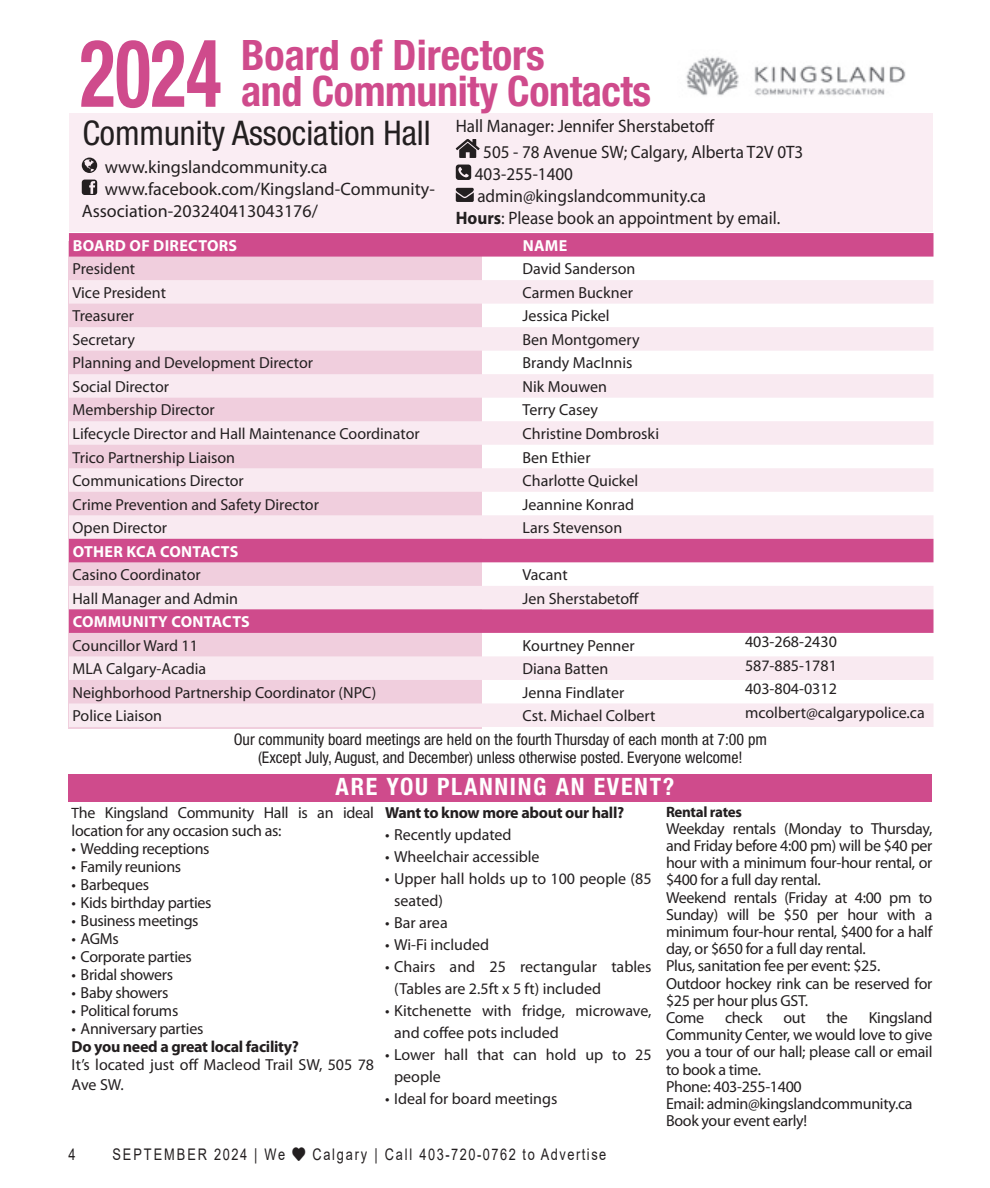
<style>
.page{position:relative;width:990px;height:1188px;background:#fff}
.page>*{position:absolute;margin:0;border:0;box-sizing:border-box;transform-origin:0 0}
.t1{font:700 condensed 94px "Helvetica Neue LT Std";color:#cf4b8c;scale:.79 1}
.t2{font:700 condensed 42px "Helvetica Neue LT Std";letter-spacing:-.01em;color:#cf4b8c}
.t3{font:condensed 34px "Helvetica Neue LT Std";color:#231f20}
.In_Around_title{font:700 condensed 24px "Helvetica Neue LT Std";letter-spacing:.07em;color:#fff}
.t4{font:18px "Myriad Pro";color:#231f20;scale:.95 1}
.t5{font:18px/22px "Myriad Pro";color:#231f20}
.Body_text{font:16px/17.2px "Myriad Pro";letter-spacing:-.005em;color:#231f20}
.Body_text-2{font:condensed 16px/18px "Helvetica Neue LT Std";color:#231f20;text-align:center}
.Body_text-3{font:700 16px "Myriad Pro";letter-spacing:-.02em;color:#231f20}
.t6{font:700 16px "Myriad Pro";letter-spacing:.02em;color:#fff}
.t7{font:16px "Arial";letter-spacing:.12em;color:#231f20;scale:.8 1}
.t8{font:700 15px "Myriad Pro";letter-spacing:-.02em;color:#231f20}
.s1{font-weight:700}
.s2{font-size:15px}
</style>
<div class="page">
<div style="left:68px;top:241px;width:414px;height:487px;background:#f0cedd"></div>
<svg style="left:69px;top:233px;width:865px;height:24px"></svg>
<svg style="left:69px;top:280px;width:865px;height:447px;fill:#f9eaf1"></svg>
<svg style="left:69px;top:539px;width:865px;height:94px"></svg>
<div style="left:69px;top:113px;width:864px;height:119px;background:#faedf3"></div>
<svg style="left:82px;top:158px;width:15px;height:15px"></svg>
<svg style="left:82px;top:180px;width:15px;height:15px"></svg>
<svg style="left:456px;top:139px;width:24px;height:19px"></svg>
<svg style="left:456px;top:165px;width:15px;height:15px"></svg>
<svg style="left:456px;top:188px;width:18px;height:14px"></svg>
<div style="left:68px;top:774px;width:864px;height:28px;background:#cf4b8c"></div>
<img style="left:686px;top:56px;width:220px;height:40px">
<p class="t1" style="left:80px;top:16px;width:181px">2024</p>
<p class="t2" style="left:241px;top:29px;width:305px">Board of Directors</p>
<p class="t2" style="left:241px;top:65px;width:411px">and Community Contacts</p>
<p class="t3" style="left:82px;top:113px;width:350px">Community Association Hall</p>
<p class="t5" style="left:105px;top:156px;width:224px">www.kingslandcommunity.ca</p>
<p class="t5" style="left:82px;top:178px;width:355px;text-indent:23px">www.facebook.com/Kingsland-Community-<br>Association-203240413043176/</p>
<p class="t4" style="left:456px;top:115px;width:274px">Hall Manager: Jennifer Sherstabetoff</p>
<p class="t4" style="left:483px;top:141px;width:338px">505 - 78 Avenue SW; Calgary, Alberta T2V 0T3</p>
<p class="t4" style="left:475px;top:163px;width:105px">403-255-1400</p>
<p class="t4" style="left:477px;top:185px;width:242px">admin@kingslandcommunity.ca</p>
<p class="t4" style="left:456px;top:207px;width:343px"><span class="s1">Hours</span>: Please book an appointment by email.</p>
<p class="t6" style="left:73px;top:235px;width:166px">BOARD OF DIRECTORS</p>
<p class="t6" style="left:523px;top:235px;width:46px">NAME</p>
<p class="Body_text" style="left:73px;top:260px;width:64px">President</p>
<p class="Body_text" style="left:523px;top:260px;width:114px">David Sanderson</p>
<p class="Body_text" style="left:73px;top:284px;width:95px">Vice President</p>
<p class="Body_text" style="left:523px;top:284px;width:112px">Carmen Buckner</p>
<p class="Body_text" style="left:73px;top:307px;width:63px">Treasurer</p>
<p class="Body_text" style="left:523px;top:307px;width:89px">Jessica Pickel</p>
<p class="Body_text" style="left:73px;top:331px;width:64px">Secretary</p>
<p class="Body_text" style="left:523px;top:331px;width:119px">Ben Montgomery</p>
<p class="Body_text" style="left:73px;top:354px;width:242px">Planning and Development Director</p>
<p class="Body_text" style="left:523px;top:354px;width:112px">Brandy MacInnis</p>
<p class="Body_text" style="left:73px;top:378px;width:98px">Social Director</p>
<p class="Body_text" style="left:523px;top:378px;width:86px">Nik Mouwen</p>
<p class="Body_text" style="left:73px;top:401px;width:144px">Membership Director</p>
<p class="Body_text" style="left:523px;top:401px;width:77px">Terry Casey</p>
<p class="Body_text" style="left:73px;top:425px;width:349px">Lifecycle Director and Hall Maintenance Coordinator</p>
<p class="Body_text" style="left:523px;top:425px;width:138px">Christine Dombroski</p>
<p class="Body_text" style="left:73px;top:448px;width:164px">Trico Partnership Liaison</p>
<p class="Body_text" style="left:523px;top:448px;width:70px">Ben Ethier</p>
<p class="Body_text" style="left:73px;top:472px;width:173px">Communications Director</p>
<p class="Body_text" style="left:523px;top:472px;width:117px">Charlotte Quickel</p>
<p class="Body_text" style="left:73px;top:495px;width:248px">Crime Prevention and Safety Director</p>
<p class="Body_text" style="left:523px;top:495px;width:113px">Jeannine Konrad</p>
<p class="Body_text" style="left:73px;top:519px;width:96px">Open Director</p>
<p class="Body_text" style="left:523px;top:519px;width:101px">Lars Stevenson</p>
<p class="t6" style="left:73px;top:541px;width:167px">OTHER KCA CONTACTS</p>
<p class="Body_text" style="left:73px;top:566px;width:130px">Casino Coordinator</p>
<p class="Body_text" style="left:523px;top:566px;width:47px">Vacant</p>
<p class="Body_text" style="left:73px;top:589px;width:167px">Hall Manager and Admin</p>
<p class="Body_text" style="left:523px;top:589px;width:118px">Jen Sherstabetoff</p>
<p class="t6" style="left:73px;top:611px;width:179px">COMMUNITY CONTACTS</p>
<p class="Body_text" style="left:73px;top:636px;width:127px">Councillor Ward 11</p>
<p class="Body_text" style="left:523px;top:636px;width:114px">Kourtney Penner</p>
<p class="Body_text" style="left:745px;top:633px;width:93px">403-268-2430</p>
<p class="Body_text" style="left:73px;top:660px;width:135px">MLA Calgary-Acadia</p>
<p class="Body_text" style="left:523px;top:660px;width:87px">Diana Batten</p>
<p class="Body_text" style="left:745px;top:656px;width:93px">587-885-1781</p>
<p class="Body_text" style="left:73px;top:683px;width:305px">Neighborhood Partnership Coordinator (NPC)</p>
<p class="Body_text" style="left:523px;top:683px;width:103px">Jenna Findlater</p>
<p class="Body_text" style="left:745px;top:680px;width:93px">403-804-0312</p>
<p class="Body_text" style="left:73px;top:707px;width:91px">Police Liaison</p>
<p class="Body_text" style="left:523px;top:707px;width:135px">Cst. Michael Colbert</p>
<p class="Body_text" style="left:745px;top:703px;width:181px">mcolbert@calgarypolice.ca</p>
<p class="Body_text-2" style="left:234px;top:731px;width:535px">Our community board meetings are held on the fourth Thursday of each month at 7:00 pm (Except July, August, and December) unless otherwise posted. Everyone welcome!</p>
<p class="In_Around_title" style="left:336px;top:772px;width:340px">ARE YOU PLANNING AN EVENT?</p>
<p class="Body_text" style="left:72px;top:803px;width:304px;line-height:18px"><span class="s2">T</span>he Kingsland Community Hall is an ideal location for any occasion such as:</p>
<p class="Body_text" style="left:72px;top:840px;width:139px">• Wedding receptions</p>
<p class="Body_text" style="left:72px;top:858px;width:111px">• Family reunions</p>
<p class="Body_text" style="left:72px;top:876px;width:79px">• Barbeques</p>
<p class="Body_text" style="left:72px;top:894px;width:141px">• Kids birthday parties</p>
<p class="Body_text" style="left:72px;top:912px;width:128px">• Business meetings</p>
<p class="Body_text" style="left:72px;top:930px;width:49px">• AGMs</p>
<p class="Body_text" style="left:72px;top:948px;width:122px">• Corporate parties</p>
<p class="Body_text" style="left:72px;top:966px;width:103px">• Bridal showers</p>
<p class="Body_text" style="left:72px;top:984px;width:98px">• Baby showers</p>
<p class="Body_text" style="left:72px;top:1002px;width:108px">• Political forums</p>
<p class="Body_text" style="left:72px;top:1020px;width:133px">• Anniversary parties</p>
<p class="Body_text-3" style="left:72px;top:1036px;width:229px">Do you need a great local facility?</p>
<p class="Body_text" style="left:72px;top:1054px;width:304px;line-height:20px">It’s located just off Macleod Trail SW, 505 78<br>Ave SW.</p>
<p class="t8" style="left:666px;top:802px;width:77px">Rental rates</p>
<p class="Body_text" style="left:666px;top:820px;width:268px">Weekday rentals (Monday to Thursday, and Friday before 4:00 pm) will be $40 per hour with a minimum four-hour rental, or $400 for a full day rental.<br>Weekend rentals (Friday at 4:00 pm to<br>Sunday) will be $50 per hour with a minimum four-hour rental, $400 for a half day, or $650 for a full day rental.<br>Plus, sanitation fee per event: $25.<br>Outdoor hockey rink can be reserved for $25 per hour plus GST.<br>Come</p>
<p class="Body_text-3" style="left:385px;top:802px;width:241px">Want to know more about our hall?</p>
<p class="Body_text" style="left:385px;top:826px;width:128px">• Recently updated</p>
<p class="Body_text" style="left:385px;top:848px;width:156px">• Wheelchair accessible</p>
<p class="Body_text" style="left:394px;top:867px;width:259px;line-height:22px;text-indent:-9px">• Upper hall holds up to 100 people (85 seated)</p>
<p class="Body_text" style="left:385px;top:914px;width:64px">• Bar area</p>
<p class="Body_text" style="left:385px;top:936px;width:105px">• Wi-Fi included</p>
<p class="Body_text" style="left:394px;top:955px;width:259px;line-height:22px;text-indent:-9px">• Chairs and 25 rectangular tables (Tables are 2.5ft x 5 ft) included</p>
<p class="Body_text" style="left:394px;top:999px;width:259px;line-height:22px;text-indent:-9px">• Kitchenette with fridge, microwave, and coffee pots included</p>
<p class="Body_text" style="left:394px;top:1043px;width:259px;line-height:22px;text-indent:-9px">• Lower hall that can hold up to 25 people</p>
<p class="Body_text" style="left:385px;top:1090px;width:174px">• Ideal for board meetings</p>
<p class="Body_text" style="left:666px;top:1009px;width:268px;text-indent:203px">Kingsland<br>Community Center, we would love to give you a tour of our hall; please call or email to book a time.<br>Phone: 403-255-1400<br>Email: admin@kingslandcommunity.ca<br>Book your event early!</p>
<p class="Body_text" style="left:725px;top:1009px;width:39px">check</p>
<p class="Body_text" style="left:783px;top:1009px;width:24px">out</p>
<p class="Body_text" style="left:826px;top:1009px;width:23px">the</p>
<p class="t7" style="left:68px;top:1144px;width:10px">4</p>
<p class="t7" style="left:112px;top:1144px;width:619px">SEPTEMBER 2024 | We ♥ Calgary | Call 403-720-0762 to Advertise</p>
</div>
